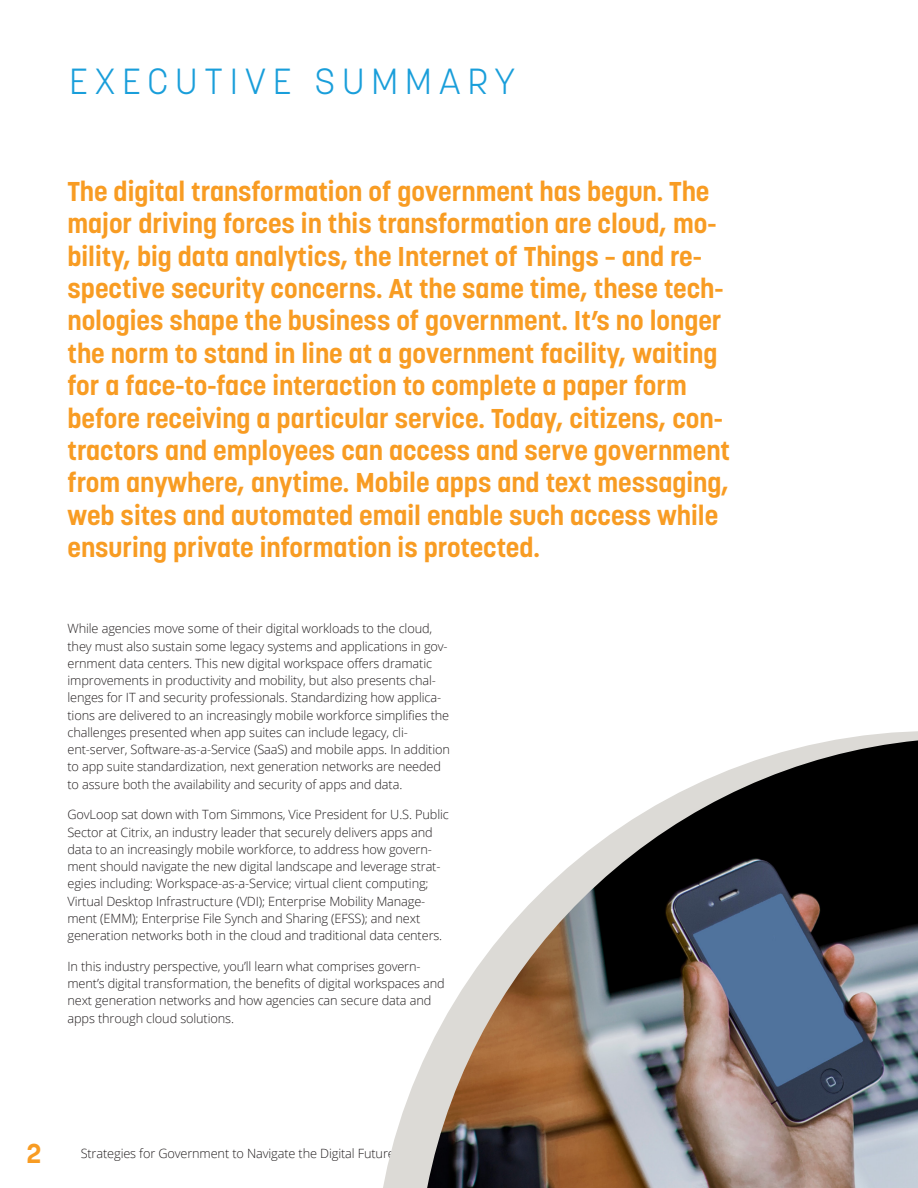
<style>
.page{position:relative;width:918px;height:1188px;background:#fff}
.page>*{position:absolute;margin:0;border:0;box-sizing:border-box;transform-origin:0 0}
.t1{font:300 36px "Korolev";letter-spacing:.2em;color:#199eda}
.t2{font:700 27px/32.4px "Korolev";color:#f89c23}
.Body{font:300 12.75px/17.2px "Open Sans";letter-spacing:-.01em;color:#231f20}
</style>
<div class="page">
<svg style="left:383px;top:731px;width:535px;height:457px"></svg>
<img style="left:427px;top:740px;width:491px;height:448px">
<h1 class="t1" style="left:69px;top:59px;width:447px">EXECUTIVE SUMMARY</h1>
<h2 class="t2" style="left:68px;top:175px;width:664px">The digital transformation of government has begun. The major driving forces in this transformation are cloud, mo&shy;bility, big data analytics, the Internet of Things – and re&shy;spective security concerns. At the same time, these tech&shy;nologies shape the business of government. It’s no longer the norm to stand in line at a government facility, waiting for a face-to-face interaction to complete a paper form before receiving a particular service. Today, citizens, con&shy;tractors and employees can access and serve government from anywhere, anytime. Mobile apps and text messaging, web sites and automated email enable such access while ensuring private information is protected.</h2>
<p class="Body" style="left:68px;top:620px;width:384px">While agencies move some of their digital workloads to the cloud, they must also sustain some legacy systems and applications in gov&shy;ernment data centers. This new digital workspace offers dramatic improvements in productivity and mobility, but also presents chal&shy;lenges for IT and security professionals. Standardizing how applica&shy;tions are delivered to an increasingly mobile workforce simplifies the challenges presented when app suites can include legacy, cli&shy;ent-server, Software-as-a-Service (SaaS) and mobile apps. In addition to app suite standardization, next generation networks are needed to assure both the availability and security of apps and data.</p>
<p class="Body" style="left:68px;top:806px;width:383px">GovLoop sat down with Tom Simmons, Vice President for U.S. Public Sector at Citrix, an industry leader that securely delivers apps and data to an increasingly mobile workforce, to address how govern&shy;ment should navigate the new digital landscape and leverage strat&shy;egies including: Workspace-as-a-Service; virtual client computing; Virtual Desktop Infrastructure (VDI); Enterprise Mobility Manage&shy;ment (EMM); Enterprise File Synch and Sharing (EFSS); and next generation networks both in the cloud and traditional data centers.</p>
<p class="Body" style="left:68px;top:957px;width:379px">In this industry perspective, you’ll learn what comprises govern&shy;ment’s digital transformation, the benefits of digital workspaces and next generation networks and how agencies can secure data and apps through cloud solutions.</p>
<h2 class="t2" style="left:27px;top:1138px;width:16px">2</h2>
<p class="Body" style="left:81px;top:1144px;width:316px">Strategies for Government to Navigate the Digital Future</p>
</div>
